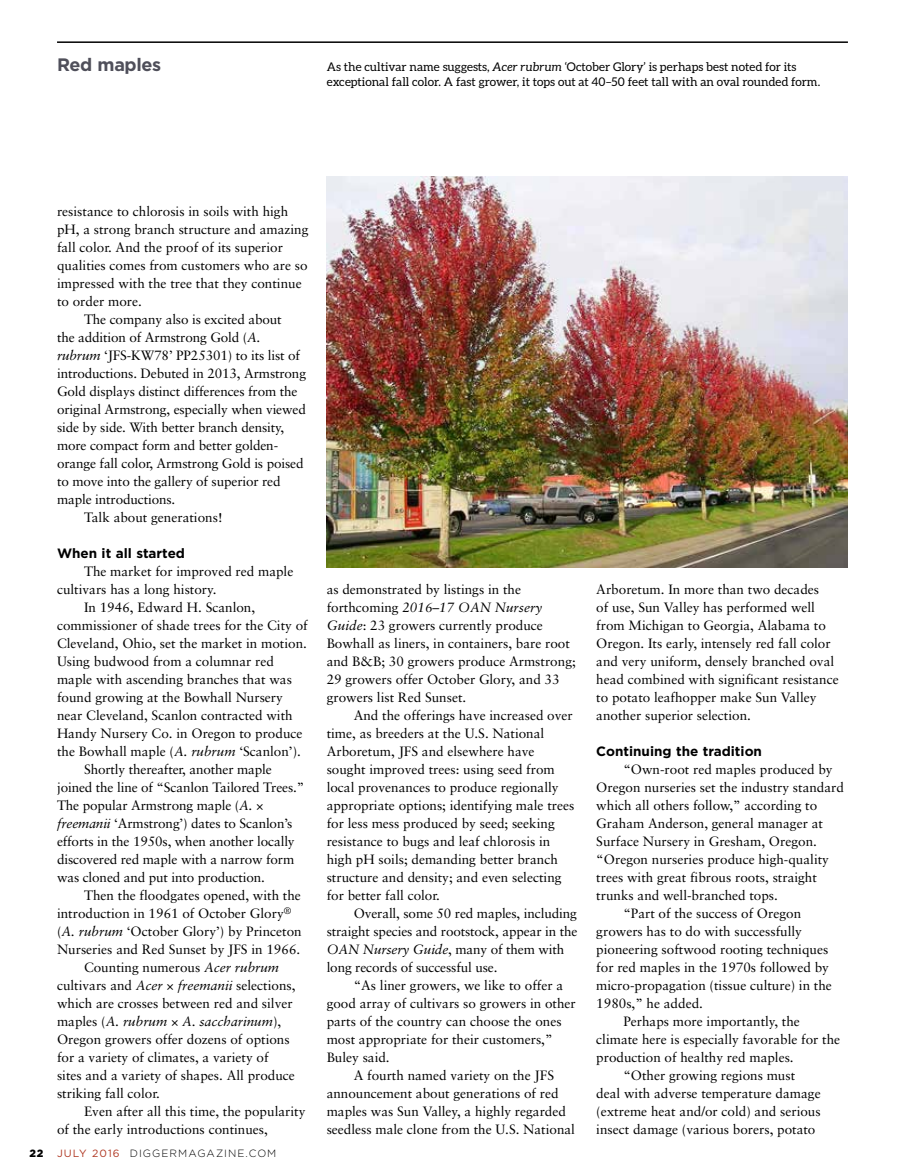
<style>
.page{position:relative;width:905px;height:1175px;background:#fff}
.page>*{position:absolute;margin:0;border:0;box-sizing:border-box;transform-origin:0 0}
.t1{font:700 18px "Gotham";letter-spacing:-.02em;color:#4f4f5a}
.t2{font:13.5px/18px "Sabon";color:#000}
.t3{font:700 13.5px "Gotham";color:#000}
.t4{font:italic 13.5px "Sabon";color:#000}
.t5{font:12px/15px "Aleo";color:#000}
.t6{font:300 10.5px "Gotham";letter-spacing:.1em;color:#000}
.t7{font:900 10.5px "Gotham";color:#000}
.s1{font-style:italic}
.s2{font-style:normal}
.s3{font-weight:400;color:#b03823}
</style>
<div class="page">
<hr style="left:57px;top:41px;width:790px;height:2px;background:#000">
<img style="left:327px;top:176px;width:520px;height:391px">
<h1 class="t1" style="left:57px;top:52px;width:106px">Red maples</h1>
<p class="t5" style="left:327px;top:59px;width:495px">As the cultivar name suggests, <span class="s1">Acer rubrum</span> ‘October Glory’ is perhaps best noted for its exceptional fall color. A fast grower, it tops out at 40–50 feet tall with an oval rounded form.</p>
<p class="t2" style="left:57px;top:202px;width:233px">resistance to chlorosis in soils with high</p>
<p class="t2" style="left:57px;top:220px;width:253px">pH, a strong branch structure and amazing</p>
<p class="t2" style="left:57px;top:238px;width:227px">fall color. And the proof of its superior</p>
<p class="t2" style="left:57px;top:256px;width:252px">qualities comes from customers who are so</p>
<p class="t2" style="left:57px;top:274px;width:246px">impressed with the tree that they continue</p>
<p class="t2" style="left:57px;top:292px;width:86px">to order more.</p>
<p class="t2" style="left:84px;top:310px;width:199px">The company also is excited about</p>
<p class="t2" style="left:57px;top:328px;width:205px">the addition of Armstrong Gold (<span class="s1">A.</span></p>
<p class="t2" style="left:57px;top:346px;width:244px"><span class="s1">rubrum</span> ‘JFS-KW78’ PP25301) to its list of</p>
<p class="t2" style="left:57px;top:364px;width:250px">introductions. Debuted in 2013, Armstrong</p>
<p class="t2" style="left:57px;top:382px;width:242px">Gold displays distinct differences from the</p>
<p class="t2" style="left:57px;top:400px;width:250px">original Armstrong, especially when viewed</p>
<p class="t2" style="left:57px;top:418px;width:229px">side by side. With better branch density,</p>
<p class="t2" style="left:57px;top:436px;width:222px">more compact form and better golden-</p>
<p class="t2" style="left:57px;top:454px;width:248px">orange fall color, Armstrong Gold is poised</p>
<p class="t2" style="left:57px;top:472px;width:225px">to move into the gallery of superior red</p>
<p class="t2" style="left:57px;top:490px;width:120px">maple introductions.</p>
<p class="t2" style="left:84px;top:508px;width:140px">Talk about generations!</p>
<p class="t3" style="left:57px;top:544px;width:129px">When it all started</p>
<p class="t2" style="left:84px;top:562px;width:211px">The market for improved red maple</p>
<p class="t2" style="left:57px;top:580px;width:161px">cultivars has a long history.</p>
<p class="t2" style="left:84px;top:598px;width:173px">In 1946, Edward H. Scanlon,</p>
<p class="t2" style="left:57px;top:616px;width:252px">commissioner of shade trees for the City of</p>
<p class="t2" style="left:57px;top:634px;width:251px">Cleveland, Ohio, set the market in motion.</p>
<p class="t2" style="left:57px;top:652px;width:218px">Using budwood from a columnar red</p>
<p class="t2" style="left:57px;top:670px;width:236px">maple with ascending branches that was</p>
<p class="t2" style="left:57px;top:688px;width:227px">found growing at the Bowhall Nursery</p>
<p class="t2" style="left:57px;top:706px;width:237px">near Cleveland, Scanlon contracted with</p>
<p class="t2" style="left:57px;top:724px;width:247px">Handy Nursery Co. in Oregon to produce</p>
<p class="t2" style="left:57px;top:742px;width:245px">the Bowhall maple (<span class="s1">A. rubrum</span> ‘Scanlon’).</p>
<p class="t2" style="left:84px;top:760px;width:189px">Shortly thereafter, another maple</p>
<p class="t2" style="left:57px;top:778px;width:249px">joined the line of “Scanlon Tailored Trees.”</p>
<p class="t2" style="left:57px;top:796px;width:208px">The popular Armstrong maple (<span class="s1">A.</span> ×</p>
<p class="t2" style="left:57px;top:814px;width:237px"><span class="s1">freemanii</span> ‘Armstrong’) dates to Scanlon’s</p>
<p class="t2" style="left:57px;top:832px;width:239px">efforts in the 1950s, when another locally</p>
<p class="t2" style="left:57px;top:850px;width:239px">discovered red maple with a narrow form</p>
<p class="t2" style="left:57px;top:868px;width:209px">was cloned and put into production.</p>
<p class="t2" style="left:84px;top:886px;width:218px">Then the floodgates opened, with the</p>
<p class="t2" style="left:57px;top:904px;width:236px">introduction in 1961 of October Glory<sup>®</sup></p>
<p class="t2" style="left:57px;top:922px;width:246px">(<span class="s1">A. rubrum</span> ‘October Glory’) by Princeton</p>
<p class="t2" style="left:57px;top:940px;width:245px">Nurseries and Red Sunset by JFS in 1966.</p>
<p class="t2" style="left:84px;top:958px;width:197px">Counting numerous <span class="s1">Acer rubrum</span></p>
<p class="t2" style="left:57px;top:976px;width:240px">cultivars and <span class="s1">Acer</span> × <span class="s1">freemanii</span> selections,</p>
<p class="t2" style="left:57px;top:994px;width:237px">which are crosses between red and silver</p>
<p class="t4" style="left:57px;top:1013px;width:226px"><span class="s2">maples (</span>A. rubrum <span class="s2">×</span> A. saccharinum<span class="s2">),</span></p>
<p class="t2" style="left:57px;top:1030px;width:234px">Oregon growers offer dozens of options</p>
<p class="t2" style="left:57px;top:1048px;width:213px">for a variety of climates, a variety of</p>
<p class="t2" style="left:57px;top:1066px;width:239px">sites and a variety of shapes. All produce</p>
<p class="t2" style="left:57px;top:1084px;width:104px">striking fall color.</p>
<p class="t2" style="left:84px;top:1102px;width:223px">Even after all this time, the popularity</p>
<p class="t2" style="left:57px;top:1120px;width:212px">of the early introductions continues,</p>
<p class="t7" style="left:29px;top:1145px;width:16px">22</p>
<p class="t6" style="left:57px;top:1146px;width:221px"><span class="s3">JULY 2016</span> DIGGERMAGAZINE.COM</p>
<p class="t2" style="left:327px;top:580px;width:251px">as demonstrated by listings in the forthcoming <span class="s1">2016–17 OAN Nursery Guide</span>: 23 growers currently produce Bowhall as liners, in containers, bare root and B&amp;B; 30 growers produce Armstrong; 29 growers offer October Glory, and 33 growers list Red Sunset.</p>
<p class="t2" style="left:327px;top:706px;width:249px;text-indent:27px">And the offerings have increased over time, as breeders at the U.S. National Arboretum, JFS and elsewhere have sought improved trees: using seed from local provenances to produce regionally appropriate options; identifying male trees for less mess produced by seed; seeking resistance to bugs and leaf chlorosis in high pH soils; demanding better branch structure and density; and even selecting for better fall color.</p>
<p class="t2" style="left:327px;top:904px;width:252px;text-indent:27px">Overall, some 50 red maples, including straight species and rootstock, appear in the <span class="s1">OAN Nursery Guide</span>, many of them with long records of successful use.</p>
<p class="t2" style="left:354px;top:976px;width:211px">“As liner growers, we like to offer a</p>
<p class="t2" style="left:327px;top:994px;width:251px">good array of cultivars so growers in other</p>
<p class="t2" style="left:327px;top:1012px;width:236px">parts of the country can choose the ones</p>
<p class="t2" style="left:327px;top:1030px;width:227px">most appropriate for their customers,”</p>
<p class="t2" style="left:327px;top:1048px;width:65px">Buley said.</p>
<p class="t2" style="left:354px;top:1066px;width:202px">A fourth named variety on the JFS</p>
<p class="t2" style="left:327px;top:1084px;width:233px">announcement about generations of red</p>
<p class="t2" style="left:327px;top:1102px;width:241px">maples was Sun Valley, a highly regarded</p>
<p class="t2" style="left:327px;top:1120px;width:250px">seedless male clone from the U.S. National</p>
<p class="t2" style="left:596px;top:580px;width:244px">Arboretum. In more than two decades<br>of use, Sun Valley has performed well from Michigan to Georgia, Alabama to Oregon. Its early, intensely red fall color and very uniform, densely branched oval head combined with significant resistance to potato leafhopper make Sun Valley another superior selection.</p>
<p class="t3" style="left:596px;top:742px;width:167px">Continuing the tradition</p>
<p class="t2" style="left:623px;top:760px;width:211px">“Own-root red maples produced by</p>
<p class="t2" style="left:596px;top:778px;width:249px">Oregon nurseries set the industry standard</p>
<p class="t2" style="left:596px;top:796px;width:222px">which all others follow,” according to</p>
<p class="t2" style="left:596px;top:814px;width:228px">Graham Anderson, general manager at</p>
<p class="t2" style="left:596px;top:832px;width:222px">Surface Nursery in Gresham, Oregon.</p>
<p class="t2" style="left:596px;top:850px;width:234px">“Oregon nurseries produce high-quality</p>
<p class="t2" style="left:596px;top:868px;width:222px">trees with great fibrous roots, straight</p>
<p class="t2" style="left:596px;top:886px;width:183px">trunks and well-branched tops.</p>
<p class="t2" style="left:623px;top:904px;width:179px">“Part of the success of Oregon</p>
<p class="t2" style="left:596px;top:922px;width:207px">growers has to do with successfully</p>
<p class="t2" style="left:596px;top:940px;width:233px">pioneering softwood rooting techniques</p>
<p class="t2" style="left:596px;top:958px;width:234px">for red maples in the 1970s followed by</p>
<p class="t2" style="left:596px;top:976px;width:237px">micro-propagation (tissue culture) in the</p>
<p class="t2" style="left:596px;top:994px;width:108px">1980s,” he added.</p>
<p class="t2" style="left:623px;top:1012px;width:178px">Perhaps more importantly, the</p>
<p class="t2" style="left:596px;top:1030px;width:245px">climate here is especially favorable for the</p>
<p class="t2" style="left:596px;top:1048px;width:199px">production of healthy red maples.</p>
<p class="t2" style="left:623px;top:1066px;width:173px">“Other growing regions must</p>
<p class="t2" style="left:596px;top:1084px;width:226px">deal with adverse temperature damage</p>
<p class="t2" style="left:596px;top:1102px;width:226px">(extreme heat and/or cold) and serious</p>
<p class="t2" style="left:596px;top:1120px;width:221px">insect damage (various borers, potato</p>
</div>
